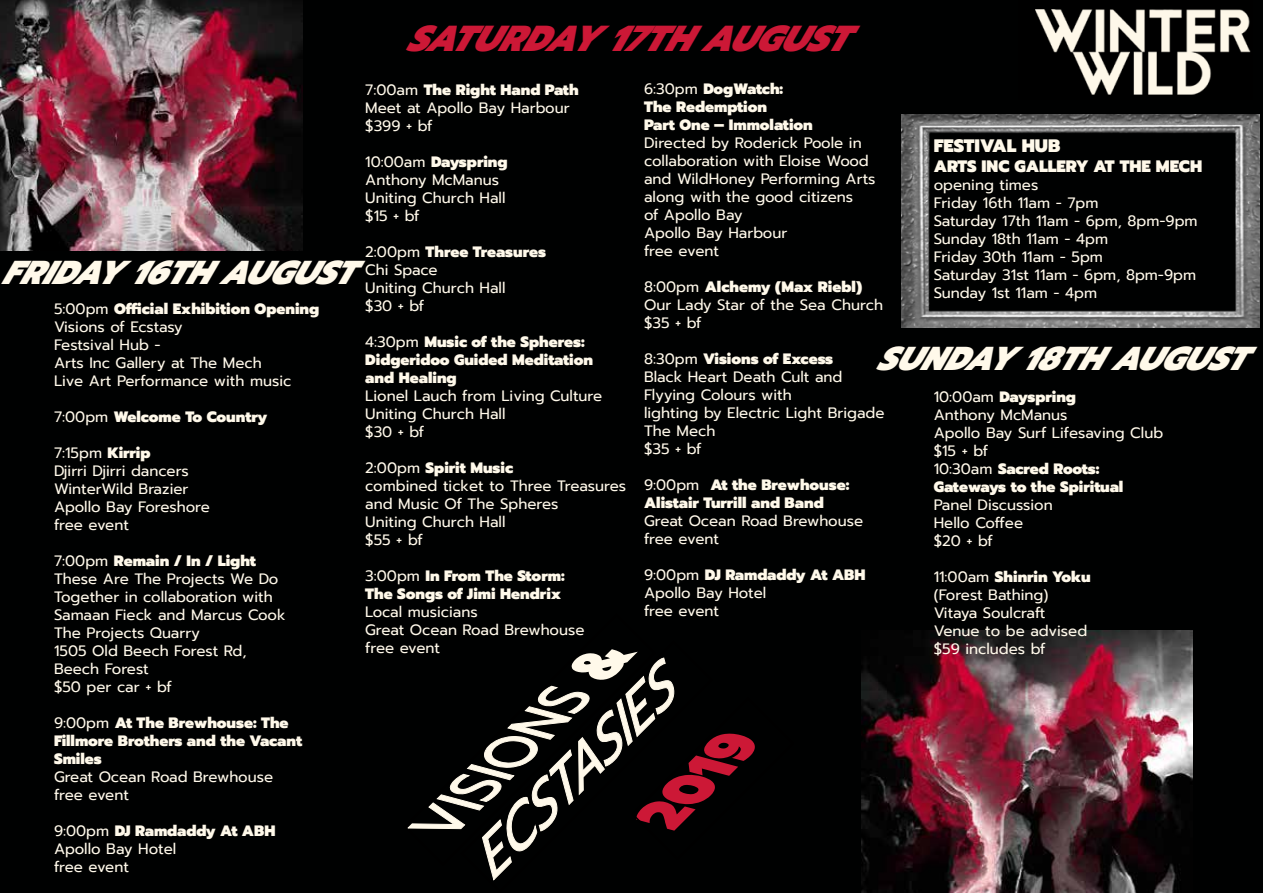
<style>
.page{position:relative;width:1263px;height:893px;background:#000101}
.page>*{position:absolute;margin:0;border:0;box-sizing:border-box;transform-origin:0 0}
.t1{font:italic 54px/59.4px "Prompt";color:#fff9ea}
.t2{font:italic 900 54px "Prompt";color:#cc1836}
.t3{font:italic 900 36px "Prompt";color:#cc1836}
.t4{font:italic 900 33px "Prompt";color:#fff9ea}
.t5{font:900 18px "Prompt";color:#fff9ea}
.t6{font:900 16.5px "Prompt";color:#fff9ea}
.t7{font:15px/18px "Prompt";color:#fff9ea}
.t8{font:900 15px/18px "Prompt";color:#fff9ea}
.s1{font-weight:400}
.s2{font-weight:900}
</style>
<div class="page">
<div style="left:402px;top:613px;width:255px;height:254px;background:#000101"></div>
<div style="left:459px;top:640px;width:255px;height:253px;background:#000101"></div>
<div style="left:407px;top:648px;width:388px;height:232px;background:#000101"></div>
<img style="left:862px;top:630px;width:331px;height:263px">
<img style="left:0;top:0;width:303px;height:250px">
<img style="left:902px;top:114px;width:358px;height:214px">
<div style="left:930px;top:134px;width:274px;height:170px;background:#000101"></div>
<img style="left:1018px;top:0;width:234px;height:99px">
<h2 class="t3" style="left:405px;top:11px;width:475px">SATURDAY17THAUGUST</h2>
<p class="t8" style="left:644px;top:80px;width:170px"><span class="s1">6:30pm</span> DogWatch:<br>The Redemption<br>Part One – Immolation</p>
<p class="t7" style="left:644px;top:134px;width:233px">Directed by Roderick Poole in collaboration with Eloise Wood and WildHoney Performing Arts along with the good citizens<br>of Apollo Bay<br>Apollo Bay Harbour<br>free event</p>
<p class="t7" style="left:644px;top:278px;width:241px">8:00pm <span class="s2">Alchemy (Max Riebl)<br></span>Our Lady Star of the Sea Church $35 + bf</p>
<p class="t7" style="left:644px;top:350px;width:242px">8:30pm <span class="s2">Visions of Excess<br></span>Black Heart Death Cult and<br>Flyying Colours with<br>lighting by Electric Light Brigade<br>The Mech<br>$35 + bf</p>
<p class="t8" style="left:644px;top:476px;width:207px"><span class="s1">9:00pm</span> At the Brewhouse:<br>Alistair Turrill and Band</p>
<p class="t7" style="left:644px;top:512px;width:221px">Great Ocean Road Brewhouse free event</p>
<p class="t7" style="left:644px;top:566px;width:223px">9:00pm <span class="s2">DJ Ramdaddy At ABH<br></span>Apollo Bay Hotel<br>free event</p>
<p class="t7" style="left:365px;top:81px;width:215px">7:00am <span class="s2">The Right Hand Path<br></span>Meet at Apollo Bay Harbour $399 + bf</p>
<p class="t7" style="left:365px;top:153px;width:144px">10:00am <span class="s2">Dayspring<br></span>Anthony McManus<br>Uniting Church Hall $15 + bf</p>
<p class="t7" style="left:365px;top:243px;width:182px">2:00pm <span class="s2">Three Treasures<br></span>Chi Space<br>Uniting Church Hall<br>$30 + bf</p>
<p class="t8" style="left:365px;top:333px;width:229px"><span class="s1">4:30pm</span> Music of the Spheres:<br>Didgeridoo Guided Meditation and Healing</p>
<p class="t7" style="left:365px;top:387px;width:238px">Lionel Lauch from Living Culture<br>Uniting Church Hall<br>$30 + bf</p>
<p class="t7" style="left:365px;top:459px;width:262px">2:00pm <span class="s2">Spirit Music<br></span>combined ticket to Three Treasures and Music Of The Spheres<br>Uniting Church Hall<br>$55 + bf</p>
<p class="t8" style="left:365px;top:567px;width:201px"><span class="s1">3:00pm</span> In From The Storm:<br>The Songs of Jimi Hendrix</p>
<p class="t7" style="left:365px;top:603px;width:221px">Local musicians<br>Great Ocean Road Brewhouse free event</p>
<p class="t5" style="left:934px;top:132px;width:128px">FESTIVAL HUB</p>
<p class="t6" style="left:934px;top:154px;width:270px">ARTS INC GALLERY AT THE MECH</p>
<p class="t7" style="left:934px;top:176px;width:265px">opening times<br>Friday 16th 11am - 7pm<br>Saturday 17th 11am - 6pm, 8pm-9pm<br>Sunday 18th 11am - 4pm<br>Friday 30th 11am - 5pm<br>Saturday 31st 11am - 6pm, 8pm-9pm<br>Sunday 1st 11am - 4pm</p>
<h3 class="t4" style="left:0;top:247px;width:383px">FRIDAY16THAUGUST</h3>
<p class="t7" style="left:54px;top:300px;width:267px">5:00pm <span class="s2">Official Exhibition Opening<br></span>Visions of Ecstasy<br>Festsival Hub -<br>Arts Inc Gallery at The Mech<br>Live Art Performance with music</p>
<p class="t8" style="left:54px;top:408px;width:215px"><span class="s1">7:00pm</span> Welcome To Country</p>
<p class="t7" style="left:54px;top:444px;width:157px">7:15pm <span class="s2">Kirrip<br></span>Djirri Djirri dancers<br>WinterWild Brazier<br>Apollo Bay Foreshore free event</p>
<p class="t7" style="left:54px;top:552px;width:233px">7:00pm <span class="s2">Remain / In / Light<br></span>These Are The Projects We Do<br>Together in collaboration with<br>Samaan Fieck and Marcus Cook<br>The Projects Quarry<br>1505 Old Beech Forest Rd,<br>Beech Forest<br>$50 per car + bf</p>
<p class="t8" style="left:54px;top:714px;width:250px"><span class="s1">9:00pm</span> At The Brewhouse: The<br>Fillmore Brothers and the Vacant<br>Smiles</p>
<p class="t7" style="left:54px;top:768px;width:221px">Great Ocean Road Brewhouse free event</p>
<p class="t7" style="left:54px;top:822px;width:223px">9:00pm <span class="s2">DJ Ramdaddy At ABH<br></span>Apollo Bay Hotel<br>free event</p>
<h3 class="t4" style="left:875px;top:334px;width:400px">SUNDAY18THAUGUST</h3>
<p class="t7" style="left:934px;top:388px;width:231px">10:00am <span class="s2">Dayspring<br></span>Anthony McManus<br>Apollo Bay Surf Lifesaving Club $15 + bf<br>10:30am <span class="s2">Sacred Roots:<br>Gateways to the Spiritual</span></p>
<p class="t7" style="left:934px;top:496px;width:120px">Panel Discussion<br>Hello Coffee $20 + bf</p>
<p class="t7" style="left:934px;top:568px;width:159px">11:00am <span class="s2">Shinrin Yoku </span>(Forest Bathing)<br>Vitaya Soulcraft<br>Venue to be advised $59 includes bf</p>
<h1 class="t1" style="left:414px;top:807px;width:269px;rotate:-45deg">VISIONS <span class="s2">&amp;<br></span>ECSTASIES</h1>
<h1 class="t2" style="left:631px;top:789px;width:129px;rotate:-45deg">2019</h1>
</div>
